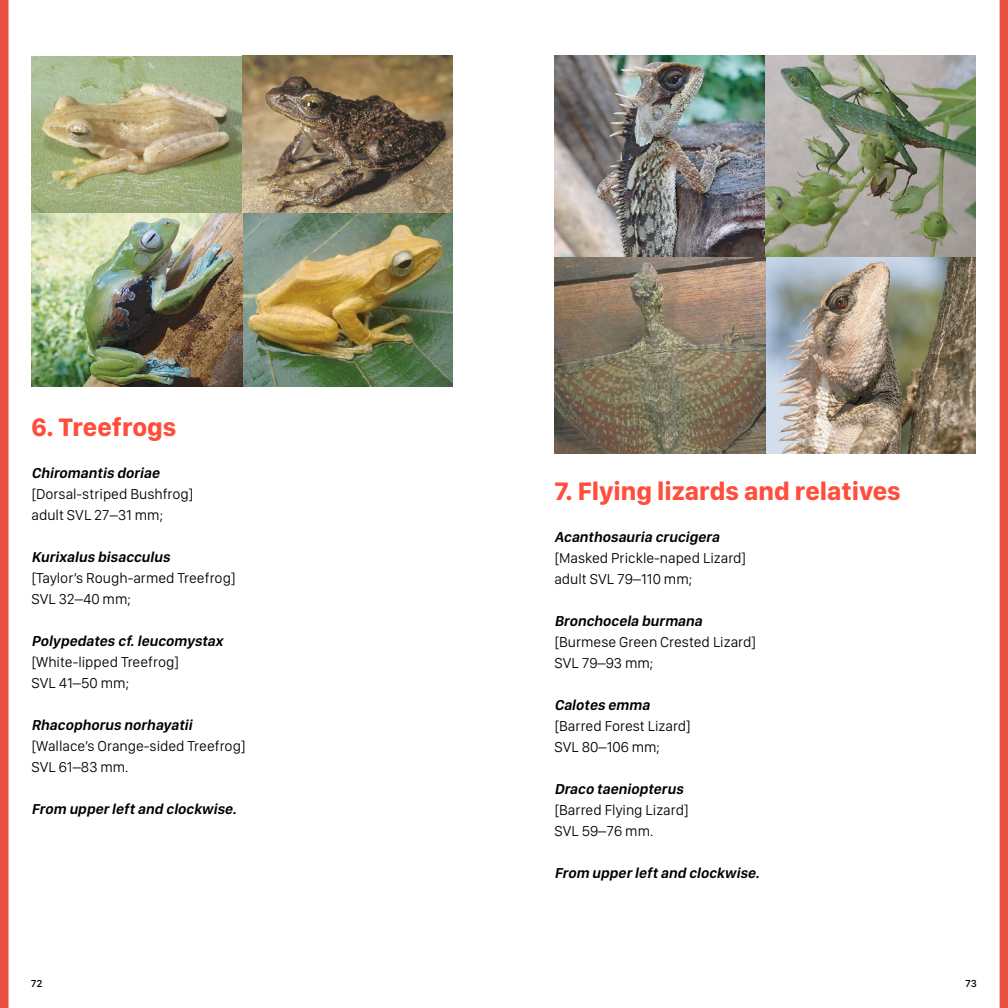
<style>
.page{position:relative;width:1008px;height:1008px;background:#fff}
.page>*{position:absolute;margin:0;border:0;box-sizing:border-box;transform-origin:0 0}
.t1{font:700 26.25px "SF Compact Display";color:#ff4e3b}
.t2{font:300 14.88px/21px "SF Compact Display";color:#000}
.t3{font:italic 600 14.88px "SF Compact Display";color:#000}
.t4{font:500 10.5px "SF Compact Text";color:#000}
</style>
<div class="page">
<img style="left:32px;top:55px;width:421px;height:332px">
<img style="left:554px;top:55px;width:422px;height:398px">
<div style="left:1000px;top:0;width:8px;height:1008px;background:#ea5040"></div>
<div style="left:0;top:0;width:9px;height:1008px;background:#ea5040"></div>
<h1 class="t1" style="left:32px;top:408px;width:147px">6. Treefrogs</h1>
<p class="t3" style="left:32px;top:462px;width:133px">Chiromantis doriae</p>
<p class="t2" style="left:32px;top:482px;width:164px">[Dorsal-striped Bushfrog] adult SVL 27–31 mm;</p>
<p class="t3" style="left:32px;top:546px;width:143px">Kurixalus bisacculus</p>
<p class="t2" style="left:32px;top:566px;width:206px">[Taylor’s Rough-armed Treefrog]<br>SVL 32–40 mm;</p>
<p class="t3" style="left:32px;top:630px;width:196px">Polypedates cf.leucomystax</p>
<p class="t2" style="left:32px;top:650px;width:149px">[White-lipped Treefrog]<br>SVL 41–50 mm;</p>
<p class="t3" style="left:32px;top:714px;width:166px">Rhacophorus norhayatii</p>
<p class="t2" style="left:32px;top:734px;width:216px">[Wallace’s Orange-sided Treefrog]<br>SVL 61–83 mm.</p>
<p class="t3" style="left:32px;top:798px;width:210px">From upperleftand clockwise.</p>
<h1 class="t1" style="left:554px;top:473px;width:348px">7. Flying lizards and relatives</h1>
<p class="t3" style="left:554px;top:527px;width:170px">Acanthosauria crucigera</p>
<p class="t2" style="left:554px;top:547px;width:193px">[Masked Prickle-naped Lizard] adult SVL 79–110 mm;</p>
<p class="t3" style="left:554px;top:611px;width:153px">Bronchocela burmana</p>
<p class="t2" style="left:554px;top:631px;width:203px">[Burmese Green Crested Lizard]<br>SVL 79–93 mm;</p>
<p class="t3" style="left:554px;top:695px;width:100px">Calotes emma</p>
<p class="t2" style="left:554px;top:715px;width:138px">[Barred Forest Lizard]<br>SVL 80–106 mm;</p>
<p class="t3" style="left:554px;top:779px;width:134px">Draco taeniopterus</p>
<p class="t2" style="left:554px;top:799px;width:136px">[Barred Flying Lizard]<br>SVL 59–76 mm.</p>
<p class="t3" style="left:554px;top:863px;width:210px">From upperleftand clockwise.</p>
<p class="t4" style="left:31px;top:976px;width:13px">72</p>
<p class="t4" style="left:965px;top:976px;width:13px">73</p>
</div>
